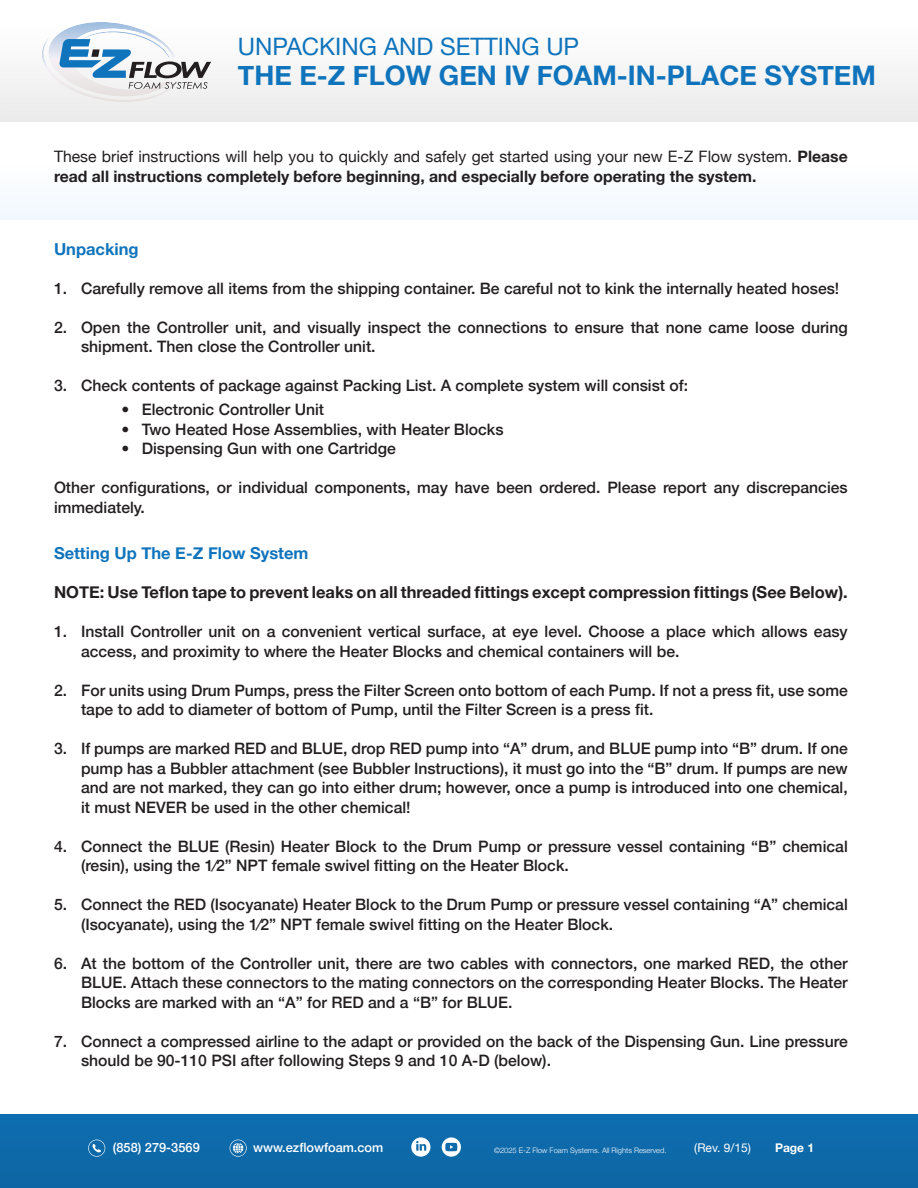
<style>
.page{position:relative;width:918px;height:1188px;background:#fff}
.page>*{position:absolute;margin:0;border:0;box-sizing:border-box;transform-origin:0 0}
.t1{font:700 27px "Helvetica Neue";color:#1074bc}
.t2{font:24px "Helvetica Neue";color:#1074bc}
.t3{font:700 16.5px "Helvetica Neue";color:#231f20}
.t4{font:700 16.5px "Helvetica Neue";color:#1074bc}
.t5{font:500 15.75px/19.5px "Helvetica Neue";color:#231f20}
.t6{font:700 15.75px/19.5px "Helvetica Neue";color:#231f20}
.t7{font:500 12.75px "Helvetica Neue";color:#fff}
.t8{font:12px "Helvetica Neue";color:#fff}
.t9{font:700 12px "Helvetica Neue";color:#fff}
.t10{font:300 7.5px "Helvetica Neue";color:#fff}
.s1{font-weight:400}
</style>
<div class="page">
<div style="left:0;top:1114px;width:918px;height:74px;background:#0e69a9"></div>
<div style="left:0;top:0;width:918px;height:121px;background:#f8f8f8"></div>
<svg style="left:32px;top:22px;width:179px;height:85px"></svg>
<svg style="left:88px;top:1140px;width:18px;height:17px"></svg>
<svg style="left:230px;top:1140px;width:17px;height:17px"></svg>
<svg style="left:411px;top:1137px;width:19px;height:20px"></svg>
<svg style="left:442px;top:1137px;width:19px;height:20px"></svg>
<h2 class="t2" style="left:238px;top:37px;width:343px">UNPACKING AND SETTING UP</h2>
<h1 class="t1" style="left:238px;top:65px;width:640px">THE E-Z FLOW GEN IV FOAM-IN-PLACE SYSTEM</h1>
<p class="t6" style="left:54px;top:148px;width:795px"><span class="s1">These brief instructions will help you to quickly and safely get started using your new E-Z Flow system.</span> Please read all instructions completely before beginning, and especially before operating the system.</p>
<p class="t4" style="left:54px;top:243px;width:86px">Unpacking</p>
<p class="t5" style="left:54px;top:280px;width:787px">1. Carefully remove all items from the shipping container. Be careful not to kink the internally heated hoses!</p>
<p class="t5" style="left:81px;top:319px;width:768px;text-indent:-27px">2. Open the Controller unit, and visually inspect the connections to ensure that none came loose during shipment. Then close the Controller unit.</p>
<p class="t5" style="left:54px;top:377px;width:636px">3. Check contents of package against Packing List. A complete system will consist of:</p>
<p class="t5" style="left:122px;top:401px;width:204px">• Electronic Controller Unit</p>
<p class="t5" style="left:122px;top:421px;width:384px">• Two Heated Hose Assemblies, with Heater Blocks</p>
<p class="t5" style="left:122px;top:440px;width:276px">• Dispensing Gun with one Cartridge</p>
<p class="t5" style="left:54px;top:476px;width:795px">Other configurations, or individual components, may have been ordered. Please report any discrepancies immediately.</p>
<p class="t4" style="left:54px;top:547px;width:256px">Setting Up The E-Z Flow System</p>
<p class="t3" style="left:54px;top:579px;width:795px">NOTE: Use Teflon tape to prevent leaks on all threaded fittings except compression fittings (See Below).</p>
<p class="t5" style="left:81px;top:623px;width:768px;text-indent:-27px">1. Install Controller unit on a convenient vertical surface, at eye level. Choose a place which allows easy access, and proximity to where the Heater Blocks and chemical containers will be.</p>
<p class="t5" style="left:81px;top:682px;width:768px;text-indent:-27px">2. For units using Drum Pumps, press the Filter Screen onto bottom of each Pump. If not a press fit, use some tape to add to diameter of bottom of Pump, until the Filter Screen is a press fit.</p>
<p class="t5" style="left:81px;top:740px;width:768px;text-align:justify;text-indent:-27px">3. If pumps are marked RED and BLUE, drop RED pump into “A” drum, and BLUE pump into “B” drum. If one pump has a Bubbler attachment (see Bubbler Instructions), it must go into the “B” drum. If pumps are new and are not marked, they can go into either drum; however, once a pump is introduced into one chemical, it must NEVER be used in the other chemical!</p>
<p class="t5" style="left:81px;top:838px;width:768px;text-indent:-27px">4. Connect the BLUE (Resin) Heater Block to the Drum Pump or pressure vessel containing “B” chemical (resin), using the 1⁄2” NPT female swivel fitting on the Heater Block.</p>
<p class="t5" style="left:81px;top:896px;width:768px;text-indent:-27px">5. Connect the RED (Isocyanate) Heater Block to the Drum Pump or pressure vessel containing “A” chemical (Isocyanate), using the 1⁄2” NPT female swivel fitting on the Heater Block.</p>
<p class="t5" style="left:81px;top:955px;width:768px;text-align:justify;text-indent:-27px">6. At the bottom of the Controller unit, there are two cables with connectors, one marked RED, the other BLUE. Attach these connectors to the mating connectors on the corresponding Heater Blocks. The Heater Blocks are marked with an “A” for RED and a “B” for BLUE.</p>
<p class="t5" style="left:81px;top:1033px;width:768px;text-indent:-27px">7. Connect a compressed airline to the adapt or provided on the back of the Dispensing Gun. Line pressure should be 90-110 PSI after following Steps 9 and 10 A-D (below).</p>
<p class="t7" style="left:113px;top:1143px;width:88px">(858) 279-3569</p>
<p class="t7" style="left:253px;top:1137px;width:132px">www.ezflowfoam.com</p>
<p class="t10" style="left:494px;top:1147px;width:174px">©2025 E-Z Flow Foam Systems. All Rights Reserved.</p>
<p class="t9" style="left:775px;top:1144px;width:41px">Page 1</p>
<p class="t8" style="left:694px;top:1143px;width:58px">(Rev. 9/15)</p>
</div>
